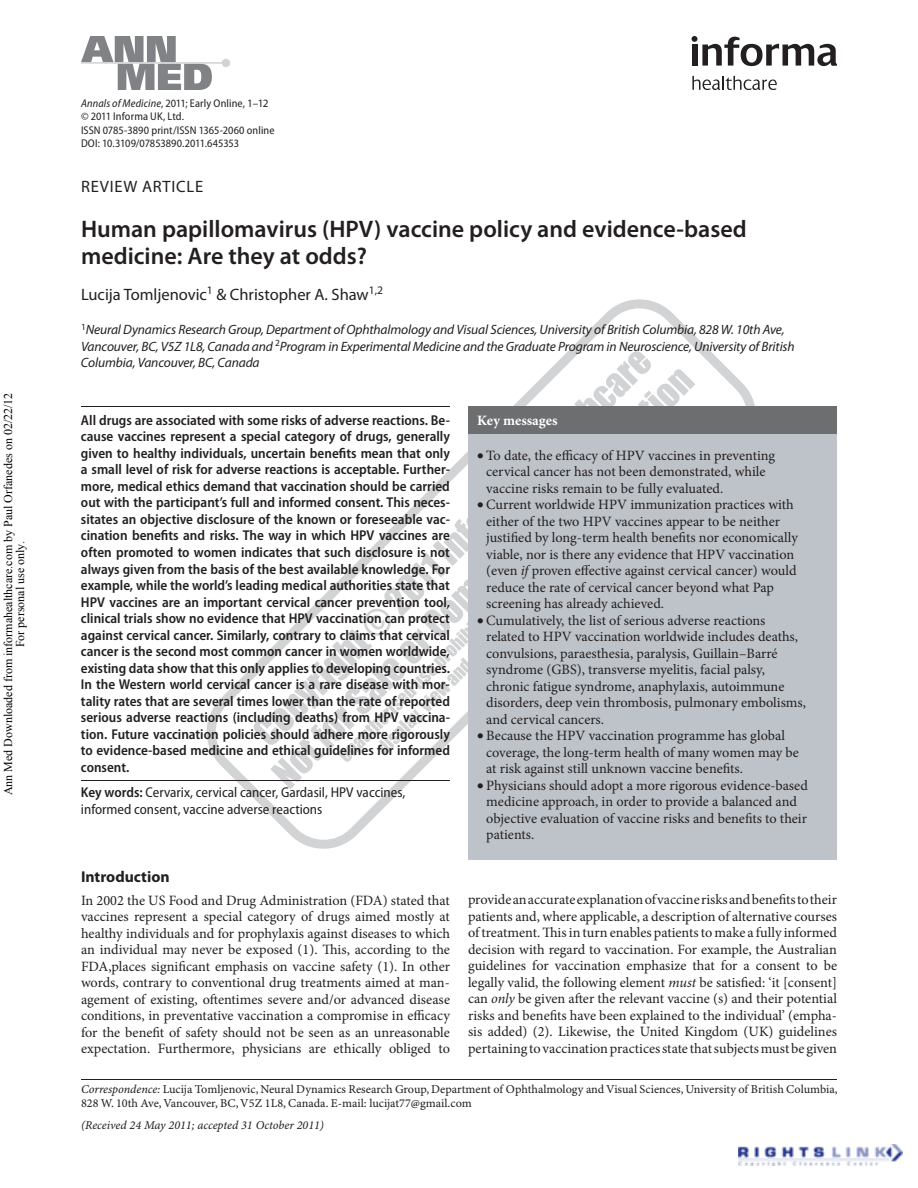
<style>
.page{position:relative;width:918px;height:1188px;background:#fff}
.page>*{position:absolute;margin:0;border:0;box-sizing:border-box;transform-origin:0 0}
.t1{font:600 24px/27px "Myriad Pro";color:#231f20}
.t2{font:16.5px "Myriad Pro";color:#231f20}
.t3{font:16.5px "Myriad Pro";letter-spacing:.045em;color:#231f20}
.t4{font:700 15.75px "Myriad Pro";color:#231f20}
.t5{font:14.25px/16.5px "Minion Pro";color:#231f20}
.t6{font:600 semi-condensed 14.25px/16.5px "Myriad Pro";color:#231f20;text-align:justify}
.t7{font:semi-condensed 14.25px/16.5px "Myriad Pro";color:#231f20}
.t8{font:700 14.25px "Minion Pro";color:#fff}
.t9{font:italic 13.5px/16.5px "Myriad Pro";letter-spacing:-.01em;color:#231f20}
.t10{font:12px/13.5px "Minion Pro Capt";color:#231f20}
.t11{font:12px/12px "Times New Roman";color:#000;text-align:center}
.t12{font:12px "Minion Pro It Capt";color:#231f20}
.t13{font:semi-condensed 11.25px/13.5px "Myriad Pro";letter-spacing:.005em;color:#231f20}
.s1{font-style:italic}
.s2{font-stretch:normal}
.s3{font-weight:600}
.s4{font-family:"Minion Pro It Capt"}
</style>
<div class="page">
<hr style="left:81px;top:1079px;width:756px;height:1px;background:#231f20">
<svg style="left:207px;top:299px;width:549px;height:550px"></svg>
<div style="left:468px;top:407px;width:369px;height:453px;background:#bdc3c9"></div>
<div style="left:468px;top:407px;width:369px;height:27px;background:#6d6e70"></div>
<hr style="left:81px;top:406px;width:369px;height:1px;background:#231f20">
<hr style="left:81px;top:780px;width:369px;height:1px;background:#231f20">
<svg style="left:81px;top:36px;width:149px;height:54px"></svg>
<svg style="left:692px;top:36px;width:145px;height:30px"></svg>
<svg style="left:692px;top:76px;width:85px;height:14px"></svg>
<img style="left:738px;top:1144px;width:165px;height:22px">
<p class="t11" style="left:2px;top:795px;width:404px;rotate:-90deg">Ann Med Downloaded from informahealthcare.com by Paul Orfanedes on 02/22/12<br>For personal use only.</p>
<p class="t13" style="left:81px;top:97px;width:195px"><span class="s1">Annals of Medicine</span>, 2011; Early Online, <span class="s2">1–12 </span>© 2011 Informa UK, Ltd.<br>ISSN 0785-3890 print/ISSN 1365-2060 online DOI: 10.3109/07853890.2011.645353</p>
<p class="t3" style="left:81px;top:180px;width:124px">REVIEW ARTICLE</p>
<h1 class="t1" style="left:81px;top:218px;width:667px">Human papillomavirus (HPV) vaccine policy and evidence-based medicine: Are they at odds?</h1>
<p class="t2" style="left:81px;top:288px;width:304px">Lucija Tomljenovic <sup>1</sup> &amp; Christopher A. Shaw <sup>1,2</sup></p>
<p class="t9" style="left:81px;top:323px;width:715px"><sup>1</sup>Neural Dynamics Research Group, Department of Ophthalmology and Visual Sciences, University of British Columbia, 828 W. 10th Ave,<br>Vancouver, BC, V5Z 1L8, Canada and <sup>2</sup>Program in Experimental Medicine and the Graduate Program in Neuroscience, University of British<br>Columbia, Vancouver, BC, Canada</p>
<p class="t6" style="left:81px;top:413px;width:371px">All drugs are associated with some risks of adverse reactions. Be&shy;cause vaccines represent a special category of drugs, generally given to healthy individuals, uncertain benefits mean that only a small level of risk for adverse reactions is acceptable. Further&shy;more, medical ethics demand that vaccination should be carried out with the participant’s full and informed consent. This neces&shy;sitates an objective disclosure of the known or foreseeable vac&shy;cination benefits and risks. The way in which HPV vaccines are often promoted to women indicates that such disclosure is not always given from the basis of the best available knowledge. For example, while the world ’s leading medical authorities state that HPV vaccines are an important cervical cancer prevention tool, clinical trials show no evidence that HPV vaccination can protect against cervical cancer. Similarly, contrary to claims that cervical cancer is the second most common cancer in women worldwide, existing data show that this only applies to developing countries.<br>In the Western world cervical cancer is a rare disease with mor&shy;tality rates that are several times lower than the rate of reported serious adverse reactions (including deaths) from HPV vaccina&shy;tion. Future vaccination policies should adhere more rigorously to evidence-based medicine and ethical guidelines for informed consent.</p>
<p class="t7" style="left:81px;top:785px;width:326px"><span class="s3">Key words:</span> Cervarix , cervical cancer, Gardasil, HPV vaccines, informed consent, vaccine adverse reactions</p>
<p class="t8" style="left:477px;top:415px;width:82px">Key messages</p>
<p class="t5" style="left:486px;top:448px;width:290px;text-indent:-9px">• To date, the efficacy of HPV vaccines in preventing cervical cancer has not been demonstrated, while vaccine risks remain to be fully evaluated.</p>
<p class="t5" style="left:486px;top:498px;width:313px;text-indent:-9px">• Current worldwide HPV immunization practices with either of the two HPV vaccines appear to be neither justified by long-term health benefits nor economically viable, nor is there any evidence that HPV vaccination (even <span class="s1">if</span> proven effective against cervical cancer) would reduce the rate of cervical cancer beyond what Pap screening has already achieved.</p>
<p class="t5" style="left:486px;top:613px;width:321px;text-indent:-9px">• Cumulatively, the list of serious adverse reactions related to HPV vaccination worldwide includes deaths, convulsions, paraesthesia, paralysis, Guillain–Barré syndrome (GBS), transverse myelitis, facial palsy, chronic fatigue syndrome, anaphylaxis, autoimmune disorders, deep vein thrombosis, pulmonary embolisms, and cervical cancers.</p>
<p class="t5" style="left:486px;top:729px;width:314px;text-indent:-9px">• Because the HPV vaccination programme has global coverage, the long-term health of many women may be at risk against still unknown vaccine benefits.</p>
<p class="t5" style="left:486px;top:778px;width:323px;text-indent:-9px">• Physicians should adopt a more rigorous evidence-based medicine approach, in order to provide a balanced and objective evaluation of vaccine risks and benefits to their patients.</p>
<p class="t4" style="left:81px;top:871px;width:90px">Introduction</p>
<p class="t5" style="left:81px;top:893px;width:371px;text-align:justify">In 2002 the US Food and Drug Administration (FDA) stated that vaccines represent a special category of drugs aimed mostly at healthy individuals and for prophylaxis against diseases to which an individual may never be exposed (1). This, according to the FDA,places significant emphasis on vaccine safety (1). In other words, contrary to conventional drug treatments aimed at man&shy;agement of existing, oftentimes severe and/or advanced disease conditions, in preventative vaccination a compromise in effi cacy for the benefit of safety should not be seen as an unreasonable expectation. Furthermore, physicians are ethically obliged to</p>
<p class="t5" style="left:468px;top:893px;width:371px;text-align:justify">provide an accurate explanation of vaccine risks and benefits to their patients and, where applicable, a description of alternative courses of treatment. This in turn enables patients to make a fully informed decision with regard to vaccination. For example, the Australian guidelines for vaccination emphasize that for a consent to be legally valid, the following element <span class="s1">must</span> be satisfied: ‘ it [consent] can <span class="s1">only</span> be given after the relevant vaccine (s) and their potential risks and benefits have been explained to the individual’ (empha&shy;sis added) (2). Likewise, the United Kingdom (UK) guidelines pertaining to vaccination practices state that subjects must be given</p>
<p class="t10" style="left:81px;top:1084px;width:758px"><span class="s4">Correspondence:</span> Lucija Tomljenovic, Neural Dynamics Research Group, Department of Ophthalmology and Visual Sciences, University of British Columbia,<br>828 W. 10th Ave, Vancouver, BC, V5Z 1L8, Canada. E-mail: lucijat77@gmail.com</p>
<p class="t12" style="left:81px;top:1121px;width:245px">(Received 24 May 2011; accepted 31 October 2011)</p>
</div>
